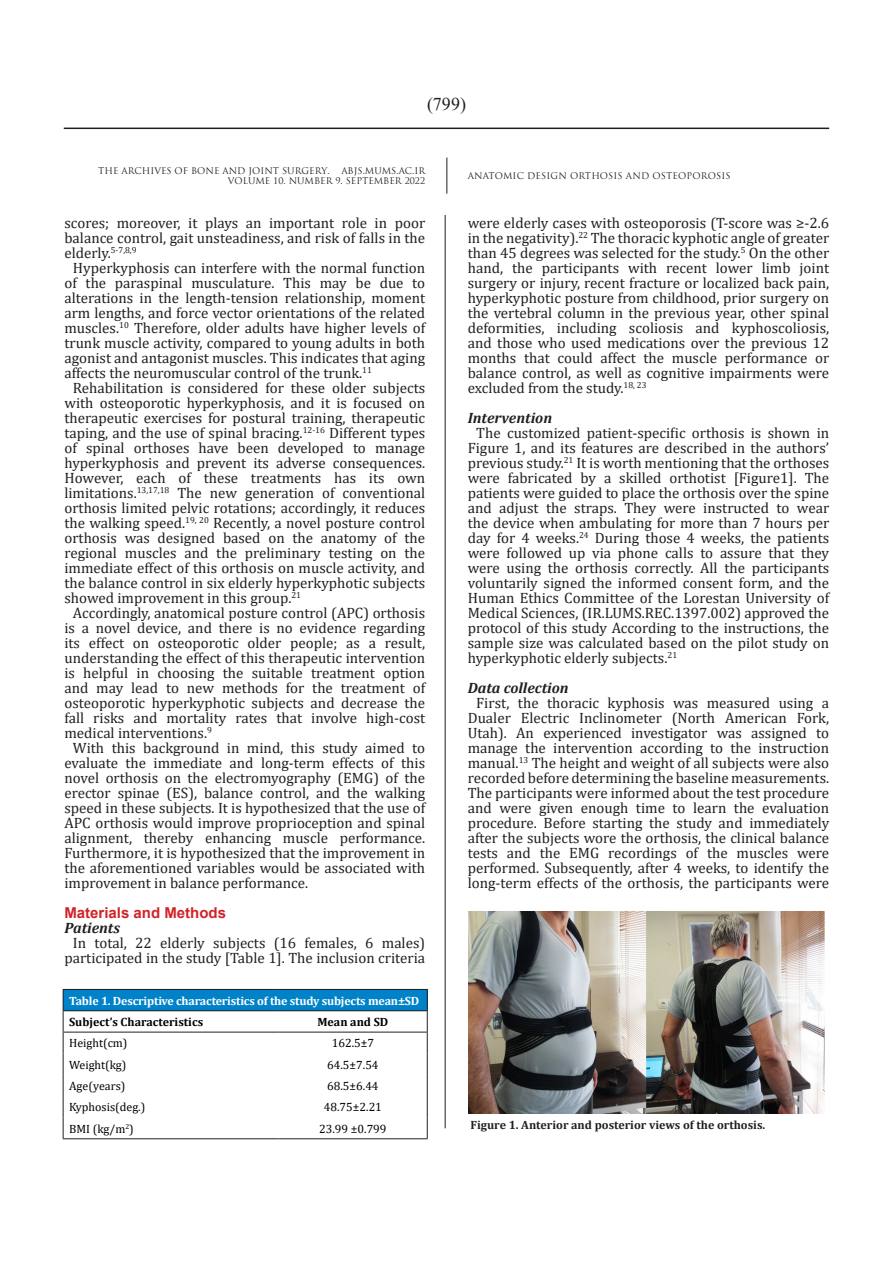
<style>
.page{position:relative;width:893px;height:1263px;background:#fff}
.page>*{position:absolute;margin:0;border:0;box-sizing:border-box;transform-origin:0 0}
.t1{font:18px "Times New Roman";color:#231f20}
.Heading_3{font:15px/15px "Cambria";color:#231f20;text-align:justify}
.Normal__Web{font:15px/15px "Cambria";color:#231f20;text-align:justify}
.Normal__Web-2{font:italic 700 15px "Cambria";color:#231f20}
.Titr_ghermez_ABJS{font:700 15px "Arial";color:#d1232a}
.Decimal_Aligned{font:12px "Cambria";color:#000}
.t2{font:700 12px "Cambria";letter-spacing:-.015em;color:#fff}
.t3{font:700 12px "Cambria";color:#231f20}
.t4{font:700 12px "Cambria";color:#000}
.t5{font:9px/10.8px "Trajan Pro";color:#231f20;text-align:right}
</style>
<div class="page">
<hr style="left:64px;top:128px;width:765px;height:1px;background:#231f20">
<hr style="left:446px;top:158px;width:1px;height:36px;background:#231f20">
<hr style="left:445px;top:215px;width:1px;height:913px;background:#231f20">
<div style="left:63px;top:989px;width:364px;height:22px;background:#0082c9"></div>
<hr style="left:63px;top:989px;width:216px;height:1px;background:#231f20">
<hr style="left:279px;top:989px;width:149px;height:1px;background:#231f20">
<hr style="left:63px;top:1138px;width:216px;height:1px;background:#231f20">
<hr style="left:279px;top:1138px;width:149px;height:1px;background:#231f20">
<hr style="left:63px;top:1010px;width:216px;height:1px;background:#231f20">
<svg style="left:63px;top:990px;width:1px;height:148px"></svg>
<hr style="left:279px;top:1010px;width:149px;height:1px;background:#231f20">
<svg style="left:427px;top:990px;width:1px;height:148px"></svg>
<hr style="left:63px;top:1032px;width:216px;height:1px;background:#231f20">
<hr style="left:279px;top:1032px;width:149px;height:1px;background:#231f20">
<img style="left:468px;top:911px;width:357px;height:202px">
<p class="t1" style="left:427px;top:92px;width:40px">)799(</p>
<p class="t5" style="left:98px;top:165px;width:233px">THE ARCHIVES OF BONE AND JOINT SURGERY.</p>
<p class="t5" style="left:228px;top:165px;width:199px">ABJS.MUMS.AC.IR<br>VOLUME 10. NUMBER 9. SEPTEMBER 2022</p>
<p class="t5" style="left:468px;top:170px;width:264px">ANATOMIC DESIGN ORTHOSIS AND OSTEOPOROSIS</p>
<p class="Normal__Web" style="left:64px;top:215px;width:362px">scores; moreover, it plays an important role in poor balance control, gait unsteadiness, and risk of falls in the elderly.<sup>5-7,8,9</sup></p>
<p class="Normal__Web" style="left:64px;top:260px;width:362px;text-indent:9px">Hyperkyphosis can interfere with the normal function of the paraspinal musculature. This may be due to alterations in the length-tension relationship, moment arm lengths, and force vector orientations of the related muscles.<sup>10</sup> Therefore, older adults have higher levels of trunk muscle activity, compared to young adults in both agonist and antagonist muscles. This indicates that aging affects the neuromuscular control of the trunk.<sup>11</sup></p>
<p class="Heading_3" style="left:64px;top:380px;width:362px;text-indent:9px">Rehabilitation is considered for these older subjects with osteoporotic hyperkyphosis, and it is focused on therapeutic exercises for postural training, therapeutic taping, and the use of spinal bracing.<sup>12-16</sup> Different types of spinal orthoses have been developed to manage hyperkyphosis and prevent its adverse consequences.<br>However, each of these treatments has its own limitations.<sup>13,17,18</sup> The new generation of conventional orthosis limited pelvic rotations; accordingly, it reduces the walking speed.<sup>19,</sup> <sup>20</sup> Recently, a novel posture control orthosis was designed based on the anatomy of the regional muscles and the preliminary testing on the immediate effect of this orthosis on muscle activity, and the balance control in six elderly hyperkyphotic subjects showed improvement in this group.<sup>21</sup></p>
<p class="Heading_3" style="left:64px;top:605px;width:362px;text-indent:9px">Accordingly, anatomical posture control (APC) orthosis is a novel device, and there is no evidence regarding its effect on osteoporotic older people; as a result, understanding the effect of this therapeutic intervention is helpful in choosing the suitable treatment option and may lead to new methods for the treatment of osteoporotic hyperkyphotic subjects and decrease the fall risks and mortality rates that involve high-cost medical interventions.<sup>9</sup></p>
<p class="Heading_3" style="left:64px;top:740px;width:362px;text-indent:9px">With this background in mind, this study aimed to evaluate the immediate and long-term effects of this novel orthosis on the electromyography (EMG) of the erector spinae (ES), balance control, and the walking speed in these subjects. It is hypothesized that the use of APC orthosis would improve proprioception and spinal alignment, thereby enhancing muscle performance.<br>Furthermore, it is hypothesized that the improvement in the aforementioned variables would be associated with improvement in balance performance.</p>
<p class="Titr_ghermez_ABJS" style="left:64px;top:902px;width:163px">Materials and Methods</p>
<p class="Normal__Web-2" style="left:64px;top:917px;width:57px">Patients</p>
<p class="Heading_3" style="left:64px;top:935px;width:362px;text-align:center">In total, 22 elderly subjects (16 females, 6 males) participated in the study [Table 1]. The inclusion criteria</p>
<p class="Heading_3" style="left:468px;top:215px;width:363px">were elderly cases with osteoporosis (T-score was ≥-2.6 in the negativity).<sup>22</sup> The thoracic kyphotic angle of greater than 45 degrees was selected for the study.<sup>5</sup> On the other hand, the participants with recent lower limb joint surgery or injury, recent fracture or localized back pain, hyperkyphotic posture from childhood, prior surgery on the vertebral column in the previous year, other spinal deformities, including scoliosis and kyphoscoliosis, and those who used medications over the previous 12 months that could affect the muscle performance or balance control, as well as cognitive impairments were excluded from the study.<sup>18,</sup> <sup>23</sup></p>
<p class="Normal__Web-2" style="left:468px;top:407px;width:86px">Intervention</p>
<p class="Heading_3" style="left:468px;top:425px;width:363px;text-indent:9px">The customized patient-specific orthosis is shown in Figure 1, and its features are described in the authors’ previous study.<sup>21</sup> It is worth mentioning that the orthoses were fabricated by a skilled orthotist [Figure1]. The patients were guided to place the orthosis over the spine and adjust the straps. They were instructed to wear the device when ambulating for more than 7 hours per day for 4 weeks.<sup>24</sup> During those 4 weeks, the patients were followed up via phone calls to assure that they were using the orthosis correctly. All the participants voluntarily signed the informed consent form, and the Human Ethics Committee of the Lorestan University of Medical Sciences, (IR.LUMS.REC.1397.002) approved the protocol of this study According to the instructions, the sample size was calculated based on the pilot study on hyperkyphotic elderly subjects.<sup>21</sup></p>
<p class="Normal__Web-2" style="left:468px;top:677px;width:102px">Data collection</p>
<p class="Heading_3" style="left:468px;top:695px;width:363px;text-align:center">First, the thoracic kyphosis was measured using a Dualer Electric Inclinometer (North American Fork, Utah). An experienced investigator was assigned to manage the intervention according to the instruction manual.<sup>13</sup> The height and weight of all subjects were also recorded before determining the baseline measurements.<br>The participants were informed about the test procedure and were given enough time to learn the evaluation procedure. Before starting the study and immediately after the subjects wore the orthosis, the clinical balance tests and the EMG recordings of the muscles were performed. Subsequently, after 4 weeks, to identify the long-term effects of the orthosis, the participants were</p>
<p class="t2" style="left:69px;top:992px;width:352px">Table 1. Descriptive characteristics of the study subjects mean±SD</p>
<p class="t4" style="left:69px;top:1013px;width:136px">Subject’s Characteristics</p>
<p class="t4" style="left:317px;top:1013px;width:72px">Mean and SD</p>
<p class="Decimal_Aligned" style="left:69px;top:1036px;width:60px">Height(cm)</p>
<p class="Decimal_Aligned" style="left:332px;top:1036px;width:44px">162.5±7</p>
<p class="Decimal_Aligned" style="left:69px;top:1057px;width:59px">Weight(kg)</p>
<p class="Decimal_Aligned" style="left:327px;top:1057px;width:53px">64.5±7.54</p>
<p class="Decimal_Aligned" style="left:69px;top:1079px;width:58px">Age(years)</p>
<p class="Decimal_Aligned" style="left:327px;top:1079px;width:53px">68.5±6.44</p>
<p class="Decimal_Aligned" style="left:69px;top:1100px;width:78px">Kyphosis(deg.)</p>
<p class="Decimal_Aligned" style="left:324px;top:1100px;width:60px">48.75±2.21</p>
<p class="Decimal_Aligned" style="left:69px;top:1121px;width:66px">BMI (kg/m<sup>2</sup>)</p>
<p class="Decimal_Aligned" style="left:319px;top:1121px;width:69px">23.99 ±0.799</p>
<p class="t3" style="left:470px;top:1117px;width:296px">Figure 1. Anterior and posterior views of the orthosis.</p>
</div>
